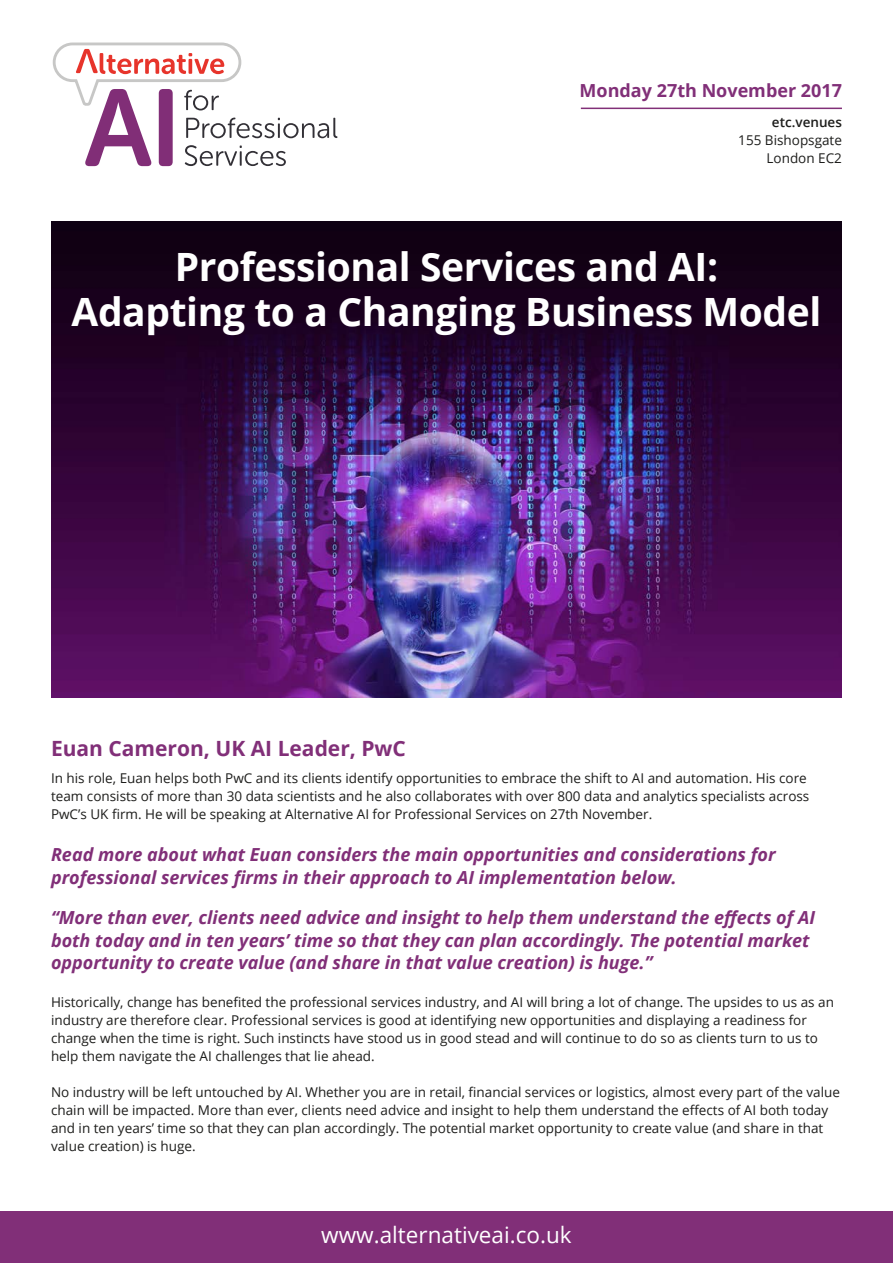
<style>
.page{position:relative;width:893px;height:1263px;background:#fff}
.page>*{position:absolute;margin:0;border:0;box-sizing:border-box;transform-origin:0 0}
.t1{font:700 39px/45px "Open Sans";letter-spacing:-.01em;color:#fff;text-align:center}
.t2{font:22.5px "Open Sans";color:#fff}
.t3{font:700 21px "Open Sans";color:#812f78}
.t4{font:italic 700 18px/22.5px "Open Sans";color:#812f78}
.t5{font:700 18px "Open Sans";color:#812f78}
.t6{font:13.5px/18px "Open Sans";color:#1d1d1b}
.t7{font:600 13.5px "Open Sans";color:#1d1d1b}
</style>
<div class="page">
<img style="left:51px;top:221px;width:791px;height:476px">
<div style="left:0;top:1212px;width:893px;height:51px;background:#812f78"></div>
<svg style="left:53px;top:43px;width:284px;height:123px"></svg>
<div style="left:159px;top:89px;width:14px;height:77px;background:#812e77;border-radius:5px"></div>
<hr style="left:581px;top:108px;width:261px;height:1px;background:#812f78">
<h3 class="t5" style="left:580px;top:77px;width:264px">Monday 27th November 2017</h3>
<p class="t7" style="left:772px;top:113px;width:71px">etc.venues</p>
<p class="t6" style="left:738px;top:131px;width:105px;text-align:right">155 Bishopsgate<br>London EC2</p>
<h1 class="t1" style="left:71px;top:243px;width:751px">Professional Services and AI:<br>Adapting to a Changing Business Model</h1>
<h3 class="t3" style="left:51px;top:733px;width:356px">Euan Cameron, UK AI Leader, PwC</h3>
<p class="t6" style="left:51px;top:768px;width:760px">In his role, Euan helps both PwC and its clients identify opportunities to embrace the shift to AI and automation. His core team consists of more than 30 data scientists and he also collaborates with over 800 data and analytics specialists across<br>PwC’s UK firm. He will be speaking at Alternative AI for Professional Services on 27th November.</p>
<h3 class="t4" style="left:51px;top:843px;width:726px">Read more about what Euan considers the main opportunities and considerations for professional services firms in their approach to AI implementation below.</h3>
<p class="t4" style="left:51px;top:906px;width:766px">“More than ever, clients need advice and insight to help them understand the effects of AI both today and in ten years’ time so that they can plan accordingly. The potential market opportunity to create value (and share in that value creation) is huge.”</p>
<p class="t6" style="left:51px;top:993px;width:784px">Historically, change has benefited the professional services industry, and AI will bring a lot of change. The upsides to us as an industry are therefore clear. Professional services is good at identifying new opportunities and displaying a readiness for change when the time is right. Such instincts have stood us in good stead and will continue to do so as clients turn to us to help them navigate the AI challenges that lie ahead.</p>
<p class="t6" style="left:51px;top:1083px;width:790px">No industry will be left untouched by AI. Whether you are in retail, financial services or logistics, almost every part of the value chain will be impacted. More than ever, clients need advice and insight to help them understand the effects of AI both today and in ten years’ time so that they can plan accordingly. The potential market opportunity to create value (and share in that value creation) is huge.</p>
<h2 class="t2" style="left:321px;top:1220px;width:252px">www.alternativeai.co.uk</h2>
</div>
